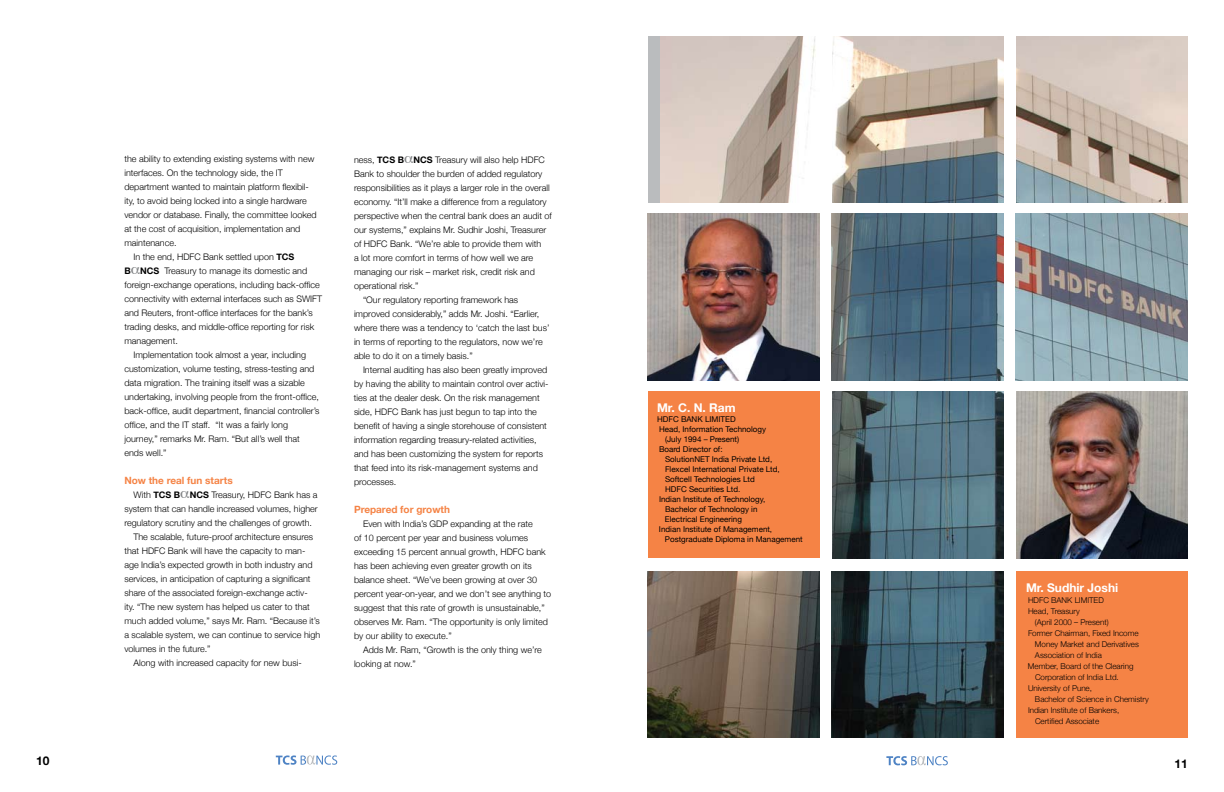
<style>
.page{position:relative;width:1224px;height:792px;background:#fff}
.page>*{position:absolute;margin:0;border:0;box-sizing:border-box;transform-origin:0 0}
.t1{font:700 12px "Helvetica Neue";color:#fff}
.t2{font:700 12px "Helvetica Neue";color:#000}
.t3{font:700 10px "Helvetica Neue";color:#f58345}
.t4{font:300 9px/14px "Helvetica Neue";color:#000}
.t5{font:8px "Helvetica Neue";color:#000}
.t6{font:300 8px/11px "Helvetica Neue";color:#000}
.s1{font-weight:700}
</style>
<div class="page">
<svg style="left:276px;top:755px;width:61px;height:10px"></svg>
<svg style="left:886px;top:756px;width:62px;height:9px"></svg>
<div style="left:648px;top:36px;width:172px;height:167px;background:#babcbe"></div>
<img style="left:832px;top:36px;width:172px;height:167px">
<img style="left:1016px;top:36px;width:172px;height:167px">
<img style="left:648px;top:214px;width:172px;height:167px">
<img style="left:832px;top:214px;width:172px;height:167px">
<img style="left:1016px;top:214px;width:172px;height:167px">
<div style="left:648px;top:392px;width:172px;height:166px;background:#f58345"></div>
<img style="left:832px;top:392px;width:172px;height:166px">
<img style="left:1016px;top:392px;width:172px;height:166px">
<img style="left:648px;top:571px;width:172px;height:167px">
<img style="left:832px;top:571px;width:172px;height:167px">
<div style="left:1016px;top:571px;width:172px;height:167px;background:#f58345"></div>
<img style="left:660px;top:36px;width:160px;height:167px">
<p class="t4" style="left:124px;top:151px;width:191px">the ability to extending existing systems with new</p>
<p class="t4" style="left:124px;top:165px;width:160px">interfaces. On the technology side, the IT</p>
<p class="t4" style="left:124px;top:179px;width:186px">department wanted to maintain platform flexibil-</p>
<p class="t4" style="left:124px;top:193px;width:184px">ity, to avoid being locked into a single hardware</p>
<p class="t4" style="left:124px;top:207px;width:194px">vendor or database. Finally, the committee looked</p>
<p class="t4" style="left:124px;top:221px;width:178px">at the cost of acquisition, implementation and</p>
<p class="t4" style="left:124px;top:235px;width:54px">maintenance.</p>
<p class="t4" style="left:133px;top:249px;width:163px">In the end, HDFC Bank settled upon <span class="s1">TCS</span></p>
<p class="t4" style="left:124px;top:263px;width:184px"><span class="s1">B NCS</span> Treasury to manage its domestic and</p>
<p class="t4" style="left:124px;top:277px;width:197px">foreign-exchange operations, including back-office</p>
<p class="t4" style="left:124px;top:291px;width:199px">connectivity with external interfaces such as SWIFT</p>
<p class="t4" style="left:124px;top:305px;width:190px">and Reuters, front-office interfaces for the bank’s</p>
<p class="t4" style="left:124px;top:319px;width:191px">trading desks, and middle-office reporting for risk</p>
<p class="t4" style="left:124px;top:333px;width:55px">management.</p>
<p class="t4" style="left:133px;top:347px;width:174px">Implementation took almost a year, including</p>
<p class="t4" style="left:124px;top:361px;width:192px">customization, volume testing, stress-testing and</p>
<p class="t4" style="left:124px;top:375px;width:182px">data migration. The training itself was a sizable</p>
<p class="t4" style="left:124px;top:389px;width:196px">undertaking, involving people from the front-office,</p>
<p class="t4" style="left:124px;top:403px;width:197px">back-office, audit department, financial controller’s</p>
<p class="t4" style="left:124px;top:417px;width:165px">office, and the IT staff. “It was a fairly long</p>
<p class="t4" style="left:124px;top:431px;width:177px">journey,” remarks Mr. Ram. “But all’s well that</p>
<p class="t4" style="left:124px;top:445px;width:44px">ends well.”</p>
<p class="t3" style="left:124px;top:474px;width:110px">Now the real fun starts</p>
<p class="t4" style="left:133px;top:487px;width:186px">With <span class="s1">TCS B NCS</span> Treasury, HDFC Bank has a</p>
<p class="t4" style="left:124px;top:501px;width:195px">system that can handle increased volumes, higher</p>
<p class="t4" style="left:124px;top:515px;width:189px">regulatory scrutiny and the challenges of growth.</p>
<p class="t4" style="left:133px;top:529px;width:181px">The scalable, future-proof architecture ensures</p>
<p class="t4" style="left:124px;top:543px;width:183px">that HDFC Bank will have the capacity to man-</p>
<p class="t4" style="left:124px;top:557px;width:190px">age India’s expected growth in both industry and</p>
<p class="t4" style="left:124px;top:571px;width:188px">services, in anticipation of capturing a significant</p>
<p class="t4" style="left:124px;top:585px;width:185px">share of the associated foreign-exchange activ-</p>
<p class="t4" style="left:124px;top:599px;width:187px">ity. “The new system has helped us cater to that</p>
<p class="t4" style="left:124px;top:613px;width:197px">much added volume,” says Mr. Ram. “Because it’s</p>
<p class="t4" style="left:124px;top:627px;width:198px">a scalable system, we can continue to service high</p>
<p class="t4" style="left:124px;top:641px;width:88px">volumes in the future.”</p>
<p class="t4" style="left:133px;top:655px;width:170px">Along with increased capacity for new busi-</p>
<p class="t4" style="left:354px;top:152px;width:192px">ness, <span class="s1">TCS B NCS</span> Treasury will also help HDFC</p>
<p class="t4" style="left:354px;top:166px;width:190px">Bank to shoulder the burden of added regulatory</p>
<p class="t4" style="left:354px;top:180px;width:197px">responsibilities as it plays a larger role in the overall</p>
<p class="t4" style="left:354px;top:194px;width:194px">economy. “It’ll make a difference from a regulatory</p>
<p class="t4" style="left:354px;top:208px;width:199px">perspective when the central bank does an audit of</p>
<p class="t4" style="left:354px;top:222px;width:194px">our systems,” explains Mr. Sudhir Joshi, Treasurer</p>
<p class="t4" style="left:354px;top:236px;width:189px">of HDFC Bank. “We’re able to provide them with</p>
<p class="t4" style="left:354px;top:250px;width:181px">a lot more comfort in terms of how well we are</p>
<p class="t4" style="left:354px;top:264px;width:182px">managing our risk – market risk, credit risk and</p>
<p class="t4" style="left:354px;top:278px;width:66px">operational risk.”</p>
<p class="t4" style="left:363px;top:292px;width:157px">“Our regulatory reporting framework has</p>
<p class="t4" style="left:354px;top:306px;width:187px">improved considerably,” adds Mr. Joshi. “Earlier,</p>
<p class="t4" style="left:354px;top:320px;width:197px">where there was a tendency to ‘catch the last bus’</p>
<p class="t4" style="left:354px;top:334px;width:190px">in terms of reporting to the regulators, now we’re</p>
<p class="t4" style="left:354px;top:348px;width:120px">able to do it on a timely basis.”</p>
<p class="t4" style="left:363px;top:362px;width:186px">Internal auditing has also been greatly improved</p>
<p class="t4" style="left:354px;top:376px;width:196px">by having the ability to maintain control over activi-</p>
<p class="t4" style="left:354px;top:390px;width:187px">ties at the dealer desk. On the risk management</p>
<p class="t4" style="left:354px;top:404px;width:184px">side, HDFC Bank has just begun to tap into the</p>
<p class="t4" style="left:354px;top:418px;width:194px">benefit of having a single storehouse of consistent</p>
<p class="t4" style="left:354px;top:432px;width:184px">information regarding treasury-related activities,</p>
<p class="t4" style="left:354px;top:446px;width:191px">and has been customizing the system for reports</p>
<p class="t4" style="left:354px;top:460px;width:185px">that feed into its risk-management systems and</p>
<p class="t4" style="left:354px;top:474px;width:44px">processes.</p>
<p class="t3" style="left:354px;top:503px;width:97px">Prepared for growth</p>
<p class="t4" style="left:354px;top:516px;width:199px;text-indent:9px">Even with India’s GDP expanding at the rate<br>of 10 percent per year and business volumes exceeding 15 percent annual growth, HDFC bank has been achieving even greater growth on its balance sheet. “We’ve been growing at over 30 percent year-on-year, and we don’t see anything to suggest that this rate of growth is unsustainable,” observes Mr. Ram. “The opportunity is only limited by our ability to execute.”</p>
<p class="t4" style="left:354px;top:642px;width:189px;text-indent:9px">Adds Mr. Ram, “Growth is the only thing we’re looking at now.”</p>
<h1 class="t1" style="left:657px;top:400px;width:80px">Mr. C. N. Ram</h1>
<p class="t5" style="left:657px;top:415px;width:79px">HDFC Bank Limited</p>
<p class="t5" style="left:659px;top:425px;width:109px">Head, I nformation Technology</p>
<p class="t5" style="left:665px;top:435px;width:76px">(July 1994 – Present)</p>
<p class="t5" style="left:659px;top:445px;width:65px">Board Director of:</p>
<p class="t5" style="left:665px;top:455px;width:36px">SolutionNET</p>
<p class="t5" style="left:712px;top:455px;width:62px">I ndia Private Ltd,</p>
<p class="t5" style="left:665px;top:465px;width:116px">Flexcel I nternational Private Ltd,</p>
<p class="t5" style="left:665px;top:475px;width:91px">Softcell Technologies Ltd</p>
<p class="t5" style="left:665px;top:485px;width:77px">HDFC Securities Ltd.</p>
<p class="t5" style="left:659px;top:495px;width:108px">I ndian I nstitute of Technology,</p>
<p class="t5" style="left:665px;top:505px;width:94px">Bachelor of Technology in</p>
<p class="t5" style="left:665px;top:515px;width:79px">Electrical Engineering</p>
<p class="t5" style="left:659px;top:525px;width:115px">I ndian I nstitute of Management,</p>
<p class="t5" style="left:665px;top:535px;width:139px">Postgraduate Diploma in Management</p>
<h1 class="t1" style="left:1026px;top:580px;width:94px">Mr. Sudhir Joshi</h1>
<p class="t6" style="left:1028px;top:594px;width:76px">HDFC Bank Limited<br>Head, Treasury</p>
<p class="t6" style="left:1035px;top:616px;width:75px">(April 2000 – Present)</p>
<p class="t6" style="left:1028px;top:627px;width:112px">Former Chairman, Fixed Income</p>
<p class="t6" style="left:1035px;top:638px;width:105px">Money Market and Derivatives</p>
<p class="t6" style="left:1035px;top:649px;width:68px">Association of India</p>
<p class="t6" style="left:1028px;top:660px;width:107px">Member, Board of the Clearing</p>
<p class="t6" style="left:1035px;top:671px;width:85px">Corporation of India Ltd.</p>
<p class="t6" style="left:1028px;top:682px;width:66px">University of Pune,</p>
<p class="t6" style="left:1035px;top:693px;width:115px">Bachelor of Science in Chemistry</p>
<p class="t6" style="left:1028px;top:704px;width:93px">Indian Institute of Bankers,</p>
<p class="t6" style="left:1035px;top:715px;width:66px">Certified Associate</p>
<h1 class="t2" style="left:36px;top:753px;width:15px">10</h1>
<h1 class="t2" style="left:1175px;top:756px;width:15px">11</h1>
</div>
